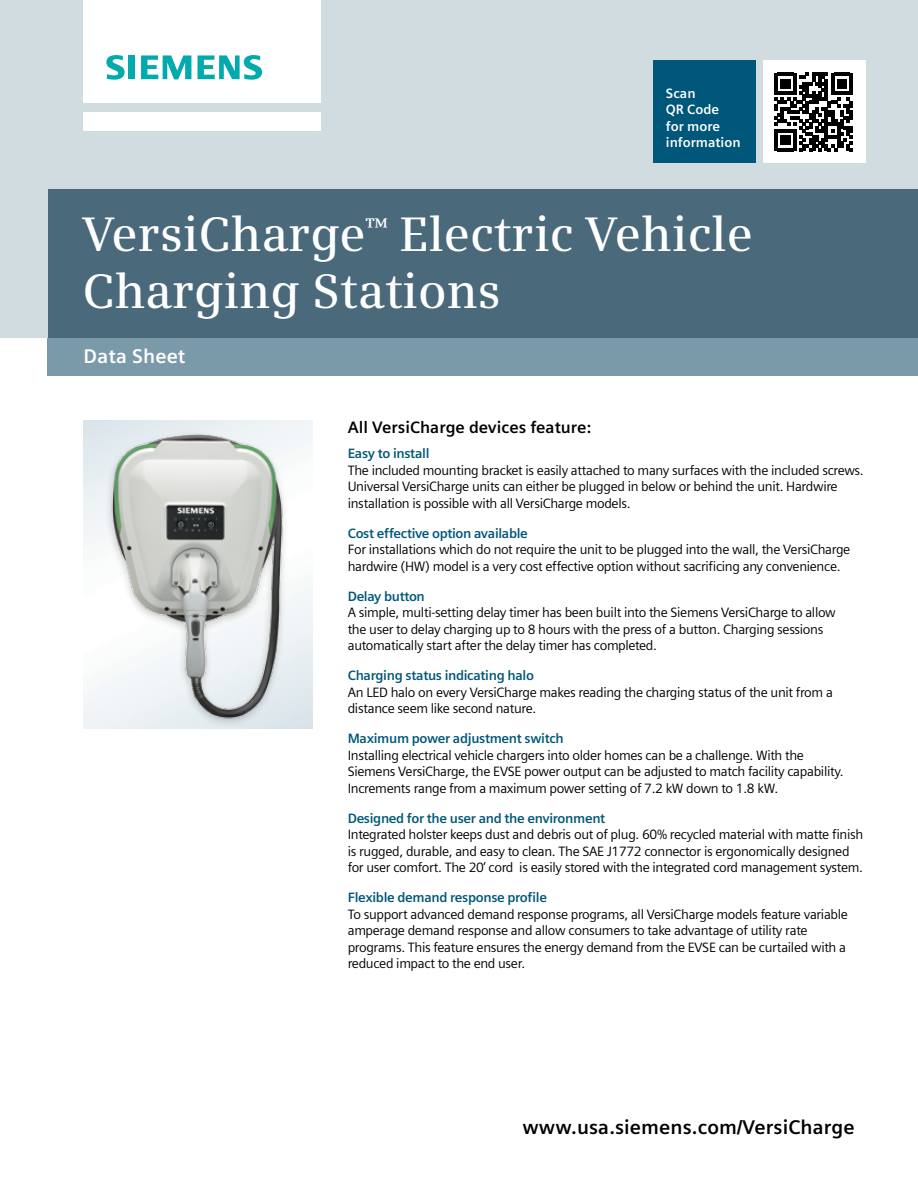
<style>
.page{position:relative;width:918px;height:1188px;background:#fff}
.page>*{position:absolute;margin:0;border:0;box-sizing:border-box;transform-origin:0 0}
.t1{font:600 48.45px/56.1px "Siemens Serif";color:#fff}
.t2{font:700 19.8px "Siemens Sans OT";letter-spacing:.005em;color:#000}
.t3{font:700 19.8px "Siemens Sans OT";letter-spacing:.005em;color:#fff}
.t4{font:700 16.5px "Siemens Sans OT";color:#000}
.t5{font:13.5px/16.5px "Siemens Sans OT";letter-spacing:-.025em;color:#000}
.t6{font:700 13.5px "Siemens Sans OT";letter-spacing:-.025em;color:#005779}
.t7{font:700 13.5px/16.5px "Siemens Sans OT";color:#fff}
</style>
<div class="page">
<div style="left:48px;top:338px;width:870px;height:37px;background:#7b9aa9"></div>
<div style="left:0;top:0;width:918px;height:338px;background:#d1dce1"></div>
<div style="left:83px;top:112px;width:237px;height:19px;background:#fff"></div>
<div style="left:83px;top:0;width:237px;height:103px;background:#fff"></div>
<svg style="left:106px;top:55px;width:19px;height:25px"></svg>
<div style="left:128px;top:55px;width:7px;height:24px;background:#00aaad"></div>
<svg style="left:141px;top:55px;width:50px;height:24px"></svg>
<svg style="left:198px;top:55px;width:64px;height:25px"></svg>
<div style="left:48px;top:189px;width:870px;height:149px;background:#4a697b"></div>
<div style="left:764px;top:60px;width:100px;height:102px;background:#fff"></div>
<svg style="left:775px;top:73px;width:78px;height:78px"></svg>
<div style="left:653px;top:60px;width:102px;height:102px;background:#005779"></div>
<img style="left:100px;top:423px;width:191px;height:303px">
<p class="t7" style="left:666px;top:85px;width:76px">Scan<br>QR Code<br>for more information</p>
<h1 class="t1" style="left:82px;top:206px;width:672px">VersiCharge<sup>™</sup> Electric Vehicle<br>Charging Stations</h1>
<h2 class="t3" style="left:84px;top:345px;width:103px">Data Sheet</h2>
<p class="t4" style="left:348px;top:418px;width:245px">All VersiCharge devices feature:</p>
<p class="t6" style="left:348px;top:446px;width:83px">Easy to install</p>
<p class="t5" style="left:348px;top:462px;width:518px">The included mounting bracket is easily attached to many surfaces with the included screws.<br>Universal VersiCharge units can either be plugged in below or behind the unit. Hardwire installation is possible with all VersiCharge models.</p>
<p class="t6" style="left:348px;top:525px;width:182px">Cost effective option available</p>
<p class="t5" style="left:348px;top:541px;width:504px">For installations which do not require the unit to be plugged into the wall, the VersiCharge hardwire (HW) model is a very cost effective option without sacrificing any convenience.</p>
<p class="t6" style="left:348px;top:588px;width:79px">Delay button</p>
<p class="t5" style="left:348px;top:604px;width:490px">A simple, multi-setting delay timer has been built into the Siemens VersiCharge to allow the user to delay charging up to 8 hours with the press of a button. Charging sessions automatically start after the delay timer has completed.</p>
<p class="t6" style="left:348px;top:668px;width:188px">Charging status indicating halo</p>
<p class="t5" style="left:348px;top:684px;width:487px">An LED halo on every VersiCharge makes reading the charging status of the unit from a distance seem like second nature.</p>
<p class="t6" style="left:348px;top:731px;width:217px">Maximum power adjustment switch</p>
<p class="t5" style="left:348px;top:747px;width:498px">Installing electrical vehicle chargers into older homes can be a challenge. With the<br>Siemens VersiCharge, the EVSE power output can be adjusted to match facility capability.<br>Increments range from a maximum power setting of 7.2 kW down to 1.8 kW.</p>
<p class="t6" style="left:348px;top:810px;width:259px">Designed for the user and the environment</p>
<p class="t5" style="left:348px;top:826px;width:517px">Integrated holster keeps dust and debris out of plug. 60% recycled material with matte finish is rugged, durable, and easy to clean. The SAE J1772 connector is ergonomically designed for user comfort. The 20’ cord is easily stored with the integrated cord management system.</p>
<p class="t6" style="left:348px;top:890px;width:201px">Flexible demand response profile</p>
<p class="t5" style="left:348px;top:906px;width:502px">To support advanced demand response programs, all VersiCharge models feature variable amperage demand response and allow consumers to take advantage of utility rate programs. This feature ensures the energy demand from the EVSE can be curtailed with a reduced impact to the end user.</p>
<h2 class="t2" style="left:522px;top:1116px;width:334px">www.usa.siemens.com/VersiCharge</h2>
</div>
